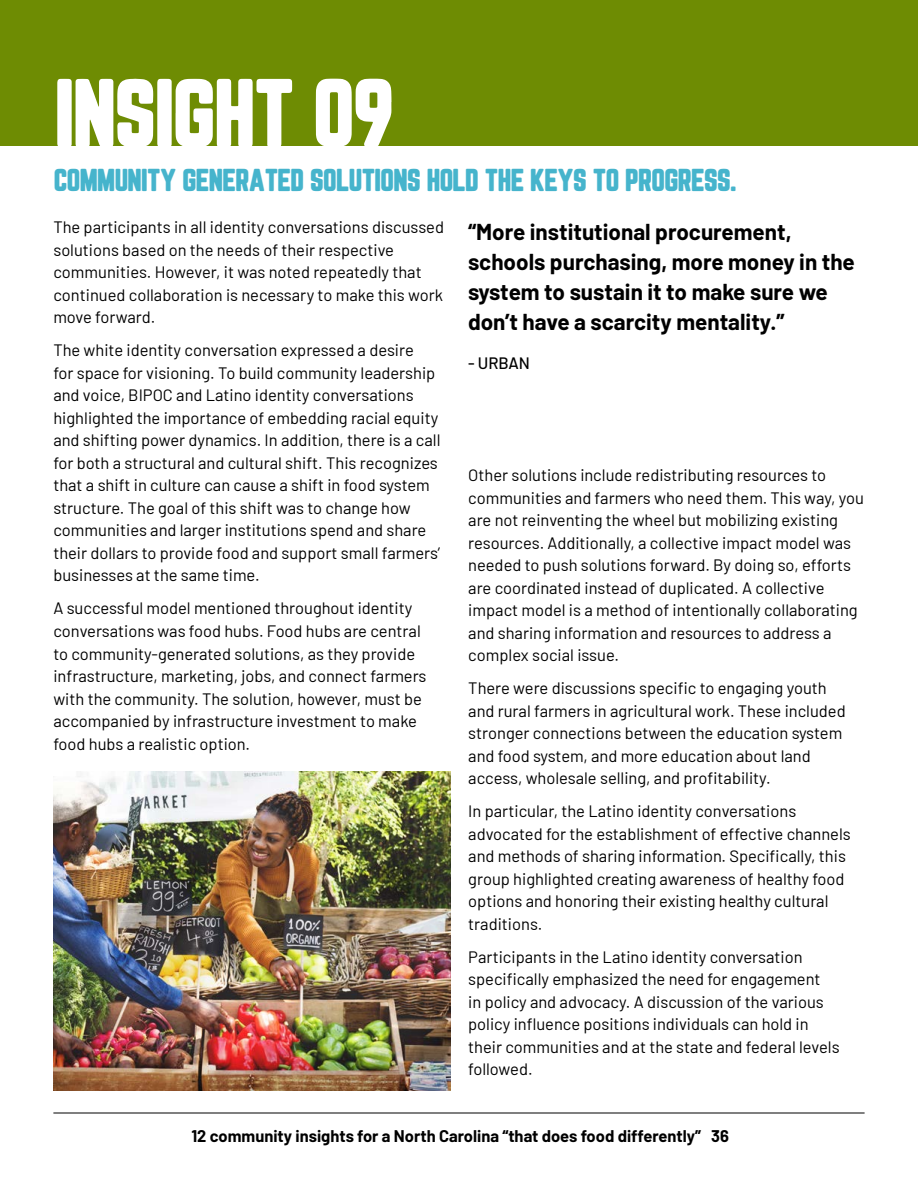
<style>
.page{position:relative;width:918px;height:1188px;background:#fff}
.page>*{position:absolute;margin:0;border:0;box-sizing:border-box;transform-origin:0 0}
.t1{font:condensed 78px "Blocklyn";color:#fff}
.t2{font:condensed 25.5px "Blocklyn";color:#46b4cc}
.t3{font:700 22.5px/30px "Barlow";color:#000}
.t4{font:16.5px/22.5px "Barlow";color:#000}
.t5{font:700 16.5px "Barlow";color:#000}
.t6{font:500 16.5px "Barlow";color:#000}
</style>
<div class="page">
<hr style="left:53px;top:1113px;width:812px;height:1px;background:#000">
<div style="left:0;top:0;width:918px;height:146px;background:#6e8c03"></div>
<img style="left:53px;top:772px;width:397px;height:319px">
<h1 class="t1" style="left:53px;top:56px;width:340px">INSIGHT 09</h1>
<h2 class="t2" style="left:53px;top:162px;width:684px">COMMUNITY GENERATED SOLUTIONS HOLD THE KEYS TO PROGRESS.</h2>
<p class="t4" style="left:53px;top:215px;width:392px">The participants in all identity conversations discussed solutions based on the needs of their respective communities. However, it was noted repeatedly that continued collaboration is necessary to make this work move forward.</p>
<p class="t4" style="left:53px;top:338px;width:389px">The white identity conversation expressed a desire<br>for space for visioning. To build community leadership and voice, BIPOC and Latino identity conversations highlighted the importance of embedding racial equity and shifting power dynamics. In addition, there is a call for both a structural and cultural shift. This recognizes that a shift in culture can cause a shift in food system structure. The goal of this shift was to change how communities and larger institutions spend and share their dollars to provide food and support small farmers’ businesses at the same time.</p>
<p class="t4" style="left:53px;top:596px;width:375px">A successful model mentioned throughout identity conversations was food hubs. Food hubs are central to community-generated solutions, as they provide infrastructure, marketing, jobs, and connect farmers with the community. The solution, however, must be accompanied by infrastructure investment to make food hubs a realistic option.</p>
<h3 class="t3" style="left:468px;top:215px;width:388px">“More institutional procurement, schools purchasing, more money in the system to sustain it to make sure we don’t have a scarcity mentality.”</h3>
<p class="t6" style="left:468px;top:351px;width:63px">- URBAN</p>
<p class="t4" style="left:468px;top:463px;width:397px">Other solutions include redistributing resources to communities and farmers who need them. This way, you are not reinventing the wheel but mobilizing existing resources. Additionally, a collective impact model was needed to push solutions forward. By doing so, efforts are coordinated instead of duplicated. A collective impact model is a method of intentionally collaborating and sharing information and resources to address a complex social issue.</p>
<p class="t4" style="left:468px;top:676px;width:379px">There were discussions specific to engaging youth and rural farmers in agricultural work. These included stronger connections between the education system and food system, and more education about land access, wholesale selling, and profitability.</p>
<p class="t4" style="left:468px;top:799px;width:384px">In particular, the Latino identity conversations advocated for the establishment of effective channels and methods of sharing information. Specifically, this group highlighted creating awareness of healthy food options and honoring their existing healthy cultural traditions.</p>
<p class="t4" style="left:468px;top:944px;width:373px">Participants in the Latino identity conversation specifically emphasized the need for engagement<br>in policy and advocacy. A discussion of the various policy influence positions individuals can hold in their communities and at the state and federal levels followed.</p>
<p class="t5" style="left:191px;top:1123px;width:539px">12 community insights for a North Carolina “that does food differently” 36</p>
</div>
